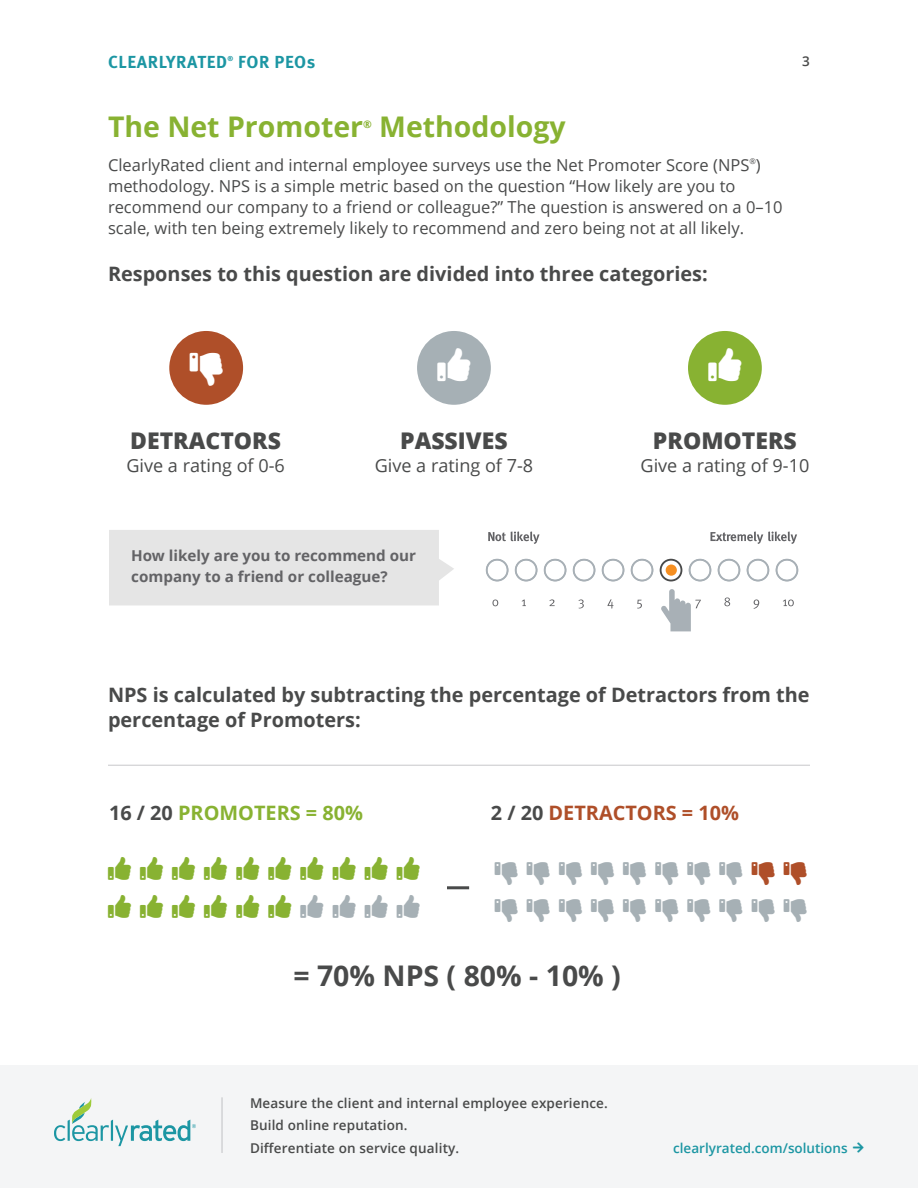
<style>
.page{position:relative;width:918px;height:1188px;background:#fff}
.page>*{position:absolute;margin:0;border:0;box-sizing:border-box;transform-origin:0 0}
.Heading{font:700 28.5px "Open Sans";color:#88b232}
.Heading-2{font:700 28.5px "Open Sans";color:#494a4a}
.Body_text{font:800 22.95px "Open Sans";color:#494a4a}
.Subhead{font:700 19.8px/25.5px "Open Sans";color:#494a4a}
.Body_text-2{font:700 19.8px "Open Sans";color:#494a4a}
.Body_text-3{font:700 19.8px "Open Sans";color:#88b232}
.Body_text-4{font:700 19.8px "Open Sans";color:#af4f29}
.Body_text-5{font:18px "Open Sans";color:#494a4a}
.t1{font:700 17.4px "Meta OT";letter-spacing:.035em;color:#1c96a3}
.Body_text-6{font:16.5px/21px "Open Sans";color:#494a4a}
.t2{font:700 15px/20.5px "Open Sans";color:#636366}
.t3{font:600 13.5px/22.6px "Open Sans";letter-spacing:.01em;color:#494a4a}
.t4{font:600 13.5px "Open Sans";color:#1c96a3}
.Heading-3{font:700 10.5px "Open Sans";color:#88b232}
.t5{font:700 7.05px "Meta OT";color:#1c96a3}
.s1{color:#494a4a}
</style>
<div class="page">
<div style="left:0;top:1065px;width:918px;height:123px;background:#f4f5f6"></div>
<svg style="left:54px;top:1098px;width:142px;height:48px"></svg>
<hr style="left:221px;top:1097px;width:2px;height:56px;background:#d1d2d4">
<div style="left:169px;top:331px;width:74px;height:74px;background:#af4f29;border-radius:50%"></div>
<div style="left:109px;top:530px;width:345px;height:75px;background:#e5e5e5"></div>
<div style="left:486px;top:559px;width:23px;height:22px;background:#fff;border:2px solid #a8b0b6;border-radius:50%"></div>
<div style="left:486px;top:559px;width:22px;height:22px;border:1px solid #a8b0b6;border-radius:50%"></div>
<div style="left:515px;top:559px;width:23px;height:22px;background:#fff;border:2px solid #a8b0b6;border-radius:50%"></div>
<div style="left:515px;top:559px;width:22px;height:22px;border:1px solid #a8b0b6;border-radius:50%"></div>
<div style="left:544px;top:559px;width:22px;height:22px;background:#fff;border:2px solid #a8b0b6;border-radius:50%"></div>
<div style="left:544px;top:559px;width:22px;height:22px;border:1px solid #a8b0b6;border-radius:50%"></div>
<div style="left:573px;top:559px;width:22px;height:22px;background:#fff;border:2px solid #a8b0b6;border-radius:50%"></div>
<div style="left:573px;top:559px;width:22px;height:22px;border:1px solid #a8b0b6;border-radius:50%"></div>
<div style="left:602px;top:559px;width:22px;height:22px;background:#fff;border:2px solid #a8b0b6;border-radius:50%"></div>
<div style="left:602px;top:559px;width:22px;height:22px;border:1px solid #a8b0b6;border-radius:50%"></div>
<div style="left:631px;top:559px;width:22px;height:22px;background:#fff;border:2px solid #a8b0b6;border-radius:50%"></div>
<div style="left:631px;top:559px;width:22px;height:22px;border:1px solid #a8b0b6;border-radius:50%"></div>
<div style="left:689px;top:559px;width:22px;height:22px;background:#fff;border:2px solid #a8b0b6;border-radius:50%"></div>
<div style="left:689px;top:559px;width:22px;height:22px;border:1px solid #a8b0b6;border-radius:50%"></div>
<div style="left:718px;top:559px;width:22px;height:22px;background:#fff;border:2px solid #a8b0b6;border-radius:50%"></div>
<div style="left:718px;top:559px;width:22px;height:22px;border:1px solid #a8b0b6;border-radius:50%"></div>
<div style="left:747px;top:559px;width:22px;height:22px;background:#fff;border:2px solid #a8b0b6;border-radius:50%"></div>
<div style="left:747px;top:559px;width:22px;height:22px;border:1px solid #a8b0b6;border-radius:50%"></div>
<svg style="left:661px;top:560px;width:20px;height:21px"></svg>
<div style="left:660px;top:559px;width:22px;height:22px;border:2px solid #494a4a;border-radius:50%"></div>
<div style="left:666px;top:565px;width:11px;height:11px;background:#f68f21;border-radius:50%"></div>
<div style="left:776px;top:559px;width:22px;height:22px;background:#fff;border:2px solid #a8b0b6;border-radius:50%"></div>
<div style="left:776px;top:559px;width:22px;height:22px;border:1px solid #a8b0b6;border-radius:50%"></div>
<svg style="left:488px;top:531px;width:52px;height:13px"></svg>
<svg style="left:710px;top:531px;width:87px;height:13px"></svg>
<svg style="left:492px;top:600px;width:6px;height:6px"></svg>
<svg style="left:522px;top:600px;width:4px;height:6px"></svg>
<svg style="left:549px;top:599px;width:6px;height:7px"></svg>
<svg style="left:578px;top:599px;width:6px;height:9px"></svg>
<svg style="left:608px;top:599px;width:5px;height:10px"></svg>
<svg style="left:637px;top:600px;width:5px;height:9px"></svg>
<svg style="left:724px;top:598px;width:6px;height:8px"></svg>
<svg style="left:753px;top:599px;width:6px;height:10px"></svg>
<svg style="left:783px;top:600px;width:11px;height:6px"></svg>
<svg style="left:661px;top:589px;width:40px;height:42px"></svg>
<div style="left:417px;top:331px;width:74px;height:74px;background:#a6b0b5;border-radius:50%"></div>
<div style="left:688px;top:331px;width:74px;height:74px;background:#88b232;border-radius:50%"></div>
<hr style="left:108px;top:765px;width:702px;height:1px;background:#c7c8ca">
<hr style="left:447px;top:886px;width:22px;height:3px;background:#494a4a">
<p class="t1" style="left:108px;top:51px;width:121px">CLEARLYRATED</p>
<p class="t3" style="left:802px;top:50px;width:9px">3</p>
<p class="t5" style="left:228px;top:54px;width:7px">®</p>
<p class="t1" style="left:238px;top:51px;width:79px">FOR PEOs</p>
<p class="Heading" style="left:108px;top:106px;width:257px">The Net Promoter</p>
<p class="Heading-3" style="left:363px;top:116px;width:10px">®</p>
<p class="Heading" style="left:379px;top:106px;width:188px">Methodology</p>
<p class="Body_text-6" style="left:108px;top:154px;width:676px">ClearlyRated client and internal employee surveys use the Net Promoter Score (NPS<sup>®</sup>) methodology. NPS is a simple metric based on the question “How likely are you to recommend our company to a friend or colleague?” The question is answered on a 0–10 scale, with ten being extremely likely to recommend and zero being not at all likely.</p>
<p class="Body_text-2" style="left:108px;top:259px;width:601px">Responses to this question are divided into three categories:</p>
<p class="Body_text" style="left:130px;top:423px;width:152px">DETRACTORS</p>
<p class="Body_text-5" style="left:126px;top:453px;width:160px">Give a rating of 0-6</p>
<p class="Body_text" style="left:400px;top:423px;width:109px">PASSIVES</p>
<p class="Body_text-5" style="left:375px;top:453px;width:160px">Give a rating of 7-8</p>
<p class="t2" style="left:131px;top:545px;width:287px">How likely are you to recommend our company to a friend or colleague?</p>
<p class="Body_text" style="left:653px;top:423px;width:145px">PROMOTERS</p>
<p class="Body_text-5" style="left:641px;top:453px;width:170px">Give a rating of 9-10</p>
<p class="Subhead" style="left:108px;top:682px;width:703px">NPS is calculated by subtracting the percentage of Detractors from the percentage of Promoters:</p>
<p class="Body_text-3" style="left:109px;top:799px;width:256px"><span class="s1">16 / 20</span> PROMOTERS = 80%</p>
<p class="Body_text-4" style="left:491px;top:799px;width:250px"><span class="s1">2 / 20</span> DETRACTORS = 10%</p>
<p class="Heading-2" style="left:293px;top:956px;width:329px">= 70% NPS ( 80% - 10% )</p>
<p class="t3" style="left:250px;top:1091px;width:359px">Measure the client and internal employee experience.<br>Build online reputation.<br>Differentiate on service quality.</p>
<p class="t4" style="left:673px;top:1139px;width:176px">clearlyrated.com/solutions</p>
</div>
